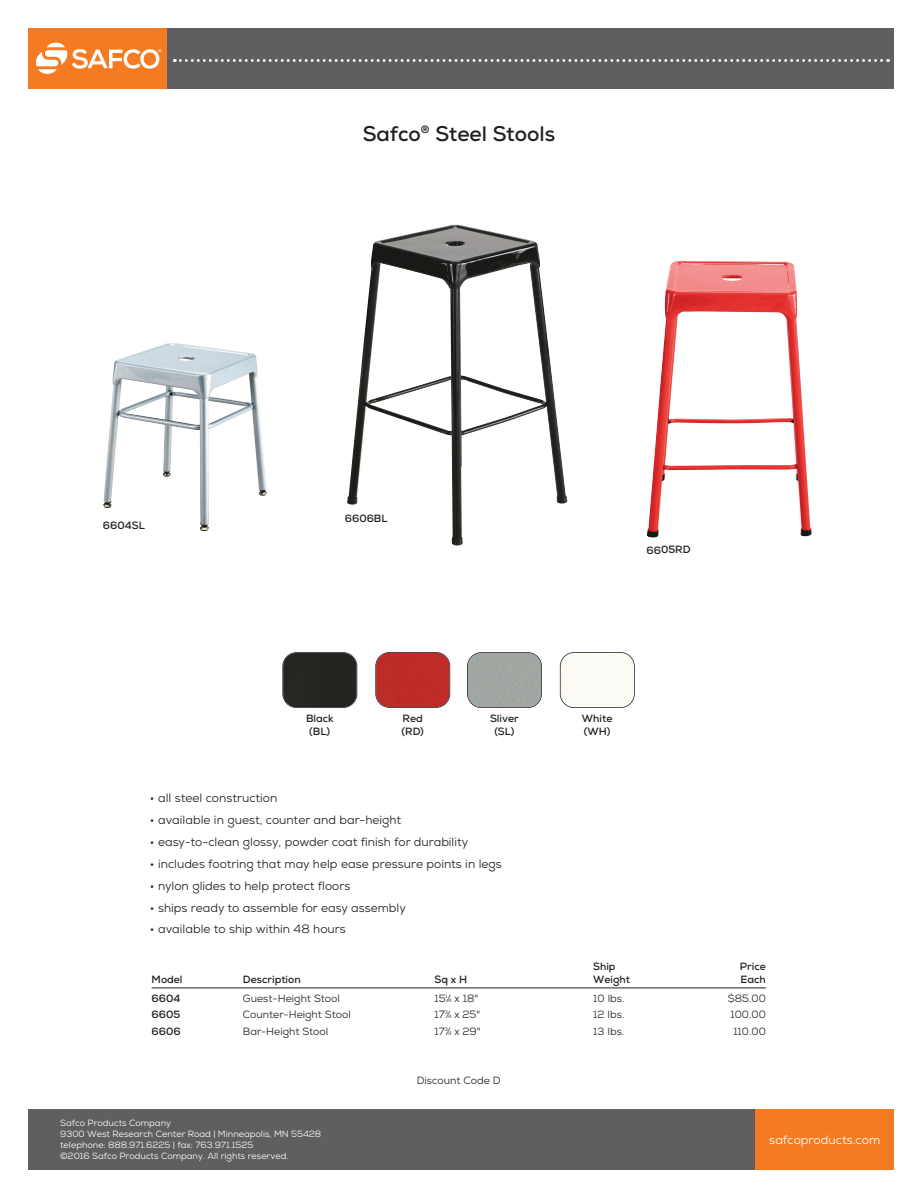
<style>
.page{position:relative;width:918px;height:1188px;background:#fff}
.page>*{position:absolute;margin:0;border:0;box-sizing:border-box;transform-origin:0 0}
.t1{font:700 21px "Nexa";color:#231f20}
.t2{font:12px "Nexa";color:#231f20}
.t3{font:12px "Nexa";color:#fff}
.t4{font:10.5px "Nexa";color:#231f20}
.t5{font:700 10.5px/12.6px "Nexa";color:#231f20}
.t6{font:9px/10.8px "Nexa";color:#fff}
.s1{font-size:5.25px}
</style>
<div class="page">
<div style="left:28px;top:28px;width:139px;height:61px;background:#f47b21"></div>
<div style="left:167px;top:28px;width:726px;height:61px;background:#5f5f62"></div>
<svg style="left:174px;top:59px;width:715px;height:3px"></svg>
<div style="left:755px;top:1109px;width:139px;height:61px;background:#f47b21"></div>
<div style="left:28px;top:1109px;width:727px;height:61px;background:#5f5f62"></div>
<svg style="left:36px;top:42px;width:125px;height:32px"></svg>
<img style="left:647px;top:260px;width:165px;height:278px">
<img style="left:347px;top:225px;width:221px;height:321px">
<hr style="left:152px;top:988px;width:614px;height:1px;background:#231f20">
<img style="left:103px;top:343px;width:164px;height:188px">
<div style="left:467px;top:652px;width:75px;height:56px;border:2px solid #231f20;border-radius:14px"></div>
<div style="left:376px;top:653px;width:73px;height:54px;background:#bd2b28;border-radius:14px"></div>
<div style="left:375px;top:652px;width:75px;height:56px;border:2px solid #231f20;border-radius:14px"></div>
<div style="left:561px;top:653px;width:73px;height:54px;background:#fcfbf5;border-radius:14px"></div>
<div style="left:560px;top:652px;width:75px;height:56px;border:2px solid #231f20;border-radius:14px"></div>
<div style="left:283px;top:653px;width:74px;height:54px;background:#242521;border-radius:14px"></div>
<div style="left:282px;top:652px;width:75px;height:56px;border:2px solid #231f20;border-radius:14px"></div>
<h1 class="t1" style="left:363px;top:126px;width:194px">Safco<sup>®</sup> Steel Stools</h1>
<p class="t5" style="left:103px;top:520px;width:43px">6604SL</p>
<p class="t5" style="left:345px;top:514px;width:44px">6606BL</p>
<p class="t5" style="left:647px;top:545px;width:46px">6605RD</p>
<p class="t5" style="left:306px;top:714px;width:29px;text-align:center">Black (BL)</p>
<p class="t5" style="left:402px;top:714px;width:24px">Red (RD)</p>
<p class="t5" style="left:490px;top:714px;width:30px;text-align:center">Sliver (SL)</p>
<p class="t5" style="left:582px;top:714px;width:32px">White (WH)</p>
<p class="t2" style="left:150px;top:793px;width:129px">• all steel construction</p>
<p class="t2" style="left:150px;top:815px;width:253px">• available in guest, counter and bar-height</p>
<p class="t2" style="left:150px;top:837px;width:320px">• easy-to-clean glossy, powder coat finish for durability</p>
<p class="t2" style="left:150px;top:859px;width:353px">• includes footring that may help ease pressure points in legs</p>
<p class="t2" style="left:150px;top:881px;width:202px">• nylon glides to help protect floors</p>
<p class="t2" style="left:150px;top:903px;width:257px">• ships ready to assemble for easy assembly</p>
<p class="t2" style="left:150px;top:925px;width:197px">• available to ship within 48 hours</p>
<p class="t5" style="left:593px;top:962px;width:24px">Ship</p>
<p class="t5" style="left:740px;top:962px;width:27px">Price</p>
<p class="t5" style="left:152px;top:974px;width:33px">Model</p>
<p class="t5" style="left:243px;top:974px;width:59px">Description</p>
<p class="t5" style="left:434px;top:974px;width:34px">Sq x H</p>
<p class="t5" style="left:593px;top:974px;width:38px">Weight</p>
<p class="t5" style="left:741px;top:974px;width:27px">Each</p>
<p class="t5" style="left:152px;top:993px;width:30px">6604</p>
<p class="t4" style="left:243px;top:994px;width:98px">Guest-Height Stool</p>
<p class="t4" style="left:434px;top:994px;width:45px">15<sup>1</sup>⁄<span class="s1">4</span> x 18"</p>
<p class="t4" style="left:593px;top:994px;width:33px">10 lbs.</p>
<p class="t4" style="left:728px;top:994px;width:39px">$85.00</p>
<p class="t5" style="left:152px;top:1010px;width:30px">6605</p>
<p class="t4" style="left:243px;top:1011px;width:109px">Counter-Height Stool</p>
<p class="t4" style="left:434px;top:1011px;width:47px">17<sup>3</sup>⁄<span class="s1">4</span> x 25"</p>
<p class="t4" style="left:593px;top:1011px;width:33px">12 lbs.</p>
<p class="t4" style="left:730px;top:1011px;width:37px">100.00</p>
<p class="t5" style="left:152px;top:1026px;width:31px">6606</p>
<p class="t4" style="left:243px;top:1027px;width:87px">Bar-Height Stool</p>
<p class="t4" style="left:434px;top:1027px;width:48px">17<sup>3</sup>⁄<span class="s1">4</span> x 29"</p>
<p class="t4" style="left:593px;top:1027px;width:33px">13 lbs.</p>
<p class="t4" style="left:733px;top:1027px;width:34px">110.00</p>
<p class="t4" style="left:417px;top:1077px;width:86px">Discount Code D</p>
<p class="t6" style="left:60px;top:1119px;width:263px">Safco Products Company<br>9300 West Research Center Road | Minneapolis, MN 55428 telephone: 888.971.6225 | fax: 763.971.1525<br>©2016 Safco Products Company. All rights reserved.</p>
<p class="t3" style="left:769px;top:1135px;width:112px">safcoproducts.com</p>
</div>
